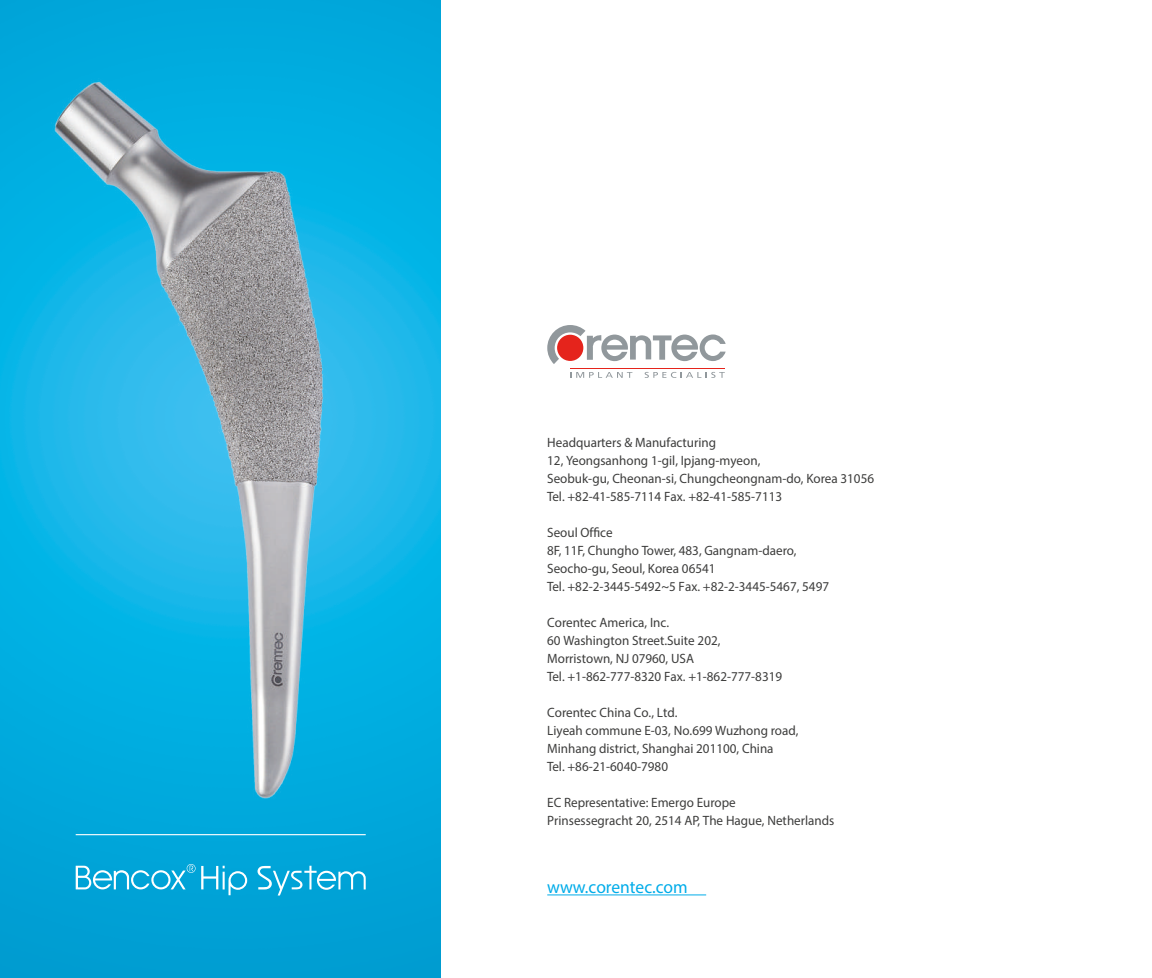
<style>
.page{position:relative;width:1152px;height:978px;background:#fff}
.page>*{position:absolute;margin:0;border:0;box-sizing:border-box;transform-origin:0 0}
.t1{font:700 18px "Frutiger";color:#00ace9}
.t2{font:300 13.5px/18px "Frutiger";color:#3d3d3c}
.t3{font:700 13.5px "Frutiger";color:#3d3d3c}
</style>
<div class="page">
<hr style="left:547px;top:894px;width:159px;height:1px;background:#00ace9">
<svg style="left:547px;top:325px;width:178px;height:39px"></svg>
<hr style="left:570px;top:368px;width:154px;height:1px;background:#e5241c">
<svg style="left:570px;top:372px;width:62px;height:6px"></svg>
<svg style="left:644px;top:372px;width:80px;height:6px"></svg>
<img style="left:0;top:0;width:441px;height:978px">
<img style="left:41px;top:22px;width:357px;height:793px">
<hr style="left:76px;top:834px;width:289px;height:1px;background:#fff">
<svg style="left:201px;top:866px;width:164px;height:29px;background:#31b5de"></svg>
<svg style="left:76px;top:864px;width:119px;height:25px;background:#3bb8e0"></svg>
<svg style="left:0;top:0;width:4px;height:4px"></svg>
<p class="t3" style="left:547px;top:435px;width:170px">Headquarters &amp; Manufacturing</p>
<p class="t2" style="left:547px;top:452px;width:328px">12, Yeongsanhong 1-gil, Ipjang-myeon,<br>Seobuk-gu, Cheonan-si, Chungcheongnam-do, Korea 31056<br>Tel. +82-41-585-7114 Fax. +82-41-585-7113</p>
<p class="t3" style="left:547px;top:525px;width:67px">Seoul Office</p>
<p class="t2" style="left:547px;top:542px;width:283px">8F, 11F, Chungho Tower, 483, Gangnam-daero,<br>Seocho-gu, Seoul, Korea 06541<br>Tel. +82-2-3445-5492~5 Fax. +82-2-3445-5467, 5497</p>
<p class="t3" style="left:547px;top:615px;width:123px">Corentec America, Inc.</p>
<p class="t2" style="left:547px;top:632px;width:236px">60 Washington Street.Suite 202,<br>Morristown, NJ 07960, USA<br>Tel. +1-862-777-8320 Fax. +1-862-777-8319</p>
<p class="t3" style="left:547px;top:705px;width:132px">Corentec China Co., Ltd.</p>
<p class="t2" style="left:547px;top:722px;width:253px">Liyeah commune E-03, No.699 Wuzhong road,<br>Minhang district, Shanghai 201100, China<br>Tel. +86-21-6040-7980</p>
<p class="t3" style="left:547px;top:795px;width:190px">EC Representative: Emergo Europe</p>
<p class="t2" style="left:547px;top:812px;width:288px">Prinsessegracht 20, 2514 AP, The Hague, Netherlands</p>
<h1 class="t1" style="left:547px;top:876px;width:142px">www.corentec.com</h1>
</div>
